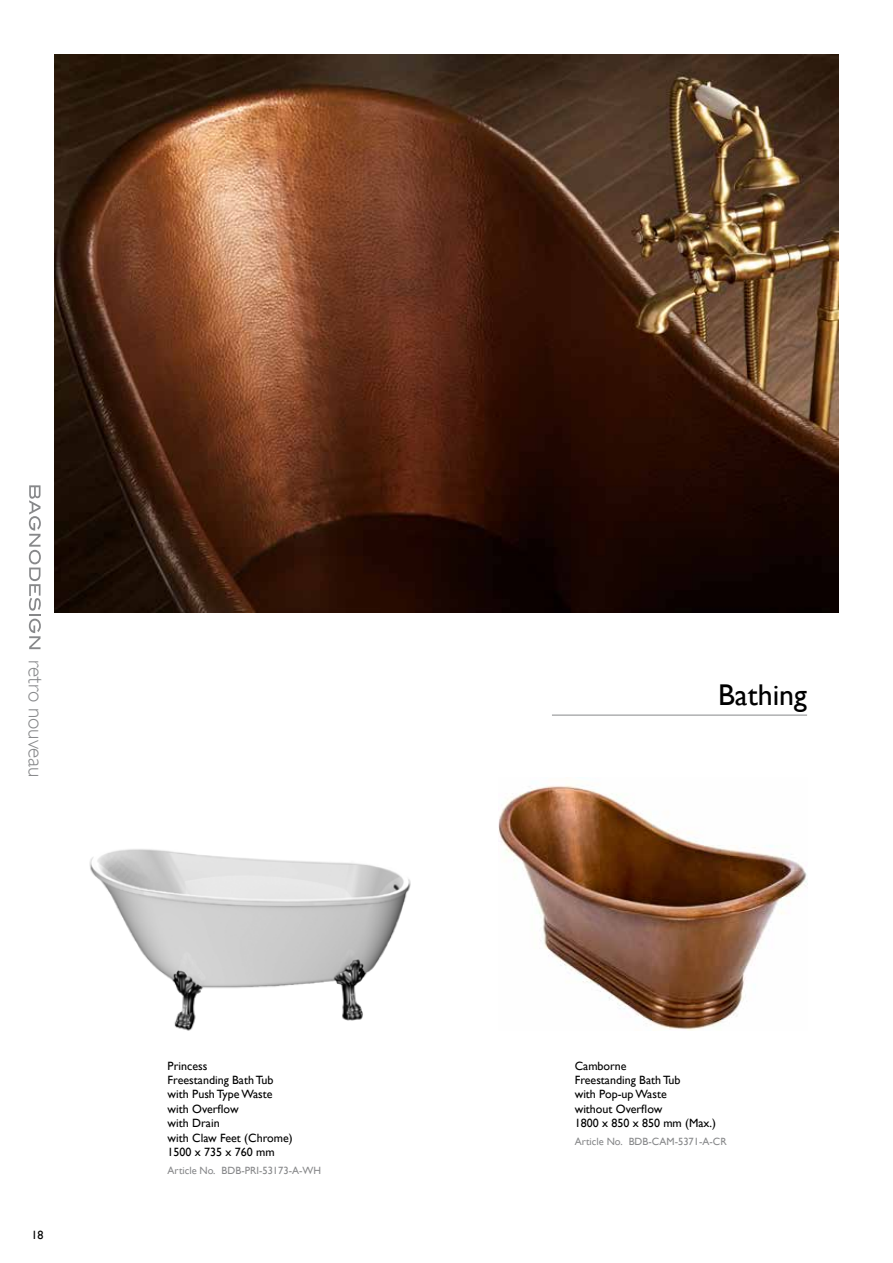
<style>
.page{position:relative;width:893px;height:1263px;background:#fff}
.page>*{position:absolute;margin:0;border:0;box-sizing:border-box;transform-origin:0 0}
.t1{font:30px "Gill Sans";color:#000}
.t2{font:300 21px "Gill Sans";color:#87888a}
.t3{font:12px/14.4px "Gill Sans";color:#000}
.t4{font:10.5px "Gill Sans";color:#87888a}
</style>
<div class="page">
<svg style="left:29px;top:485px;width:12px;height:164px"></svg>
<hr style="left:552px;top:715px;width:255px;height:1px;background:#87888a">
<img style="left:54px;top:54px;width:785px;height:558px">
<img style="left:498px;top:785px;width:309px;height:246px">
<img style="left:89px;top:849px;width:322px;height:182px">
<h2 class="t2" style="left:48px;top:660px;width:119px;rotate:90deg">retro nouveau</h2>
<p class="t3" style="left:31px;top:1228px;width:13px">18</p>
<p class="t3" style="left:168px;top:1058px;width:126px">Princess<br>Freestanding Bath Tub with Push Type Waste with Overflow<br>with Drain<br>with Claw Feet (Chrome)<br>1500 x 735 x 760 mm</p>
<p class="t4" style="left:168px;top:1164px;width:155px">Article No. BDB-PRI-53173-A-WH</p>
<h1 class="t1" style="left:718px;top:677px;width:91px">Bathing</h1>
<p class="t3" style="left:575px;top:1058px;width:143px">Camborne<br>Freestanding Bath Tub<br>with Pop-up Waste<br>without Overflow<br>1800 x 850 x 850 mm (Max.)</p>
<p class="t4" style="left:575px;top:1135px;width:153px">Article No. BDB-CAM-5371-A-CR</p>
</div>
